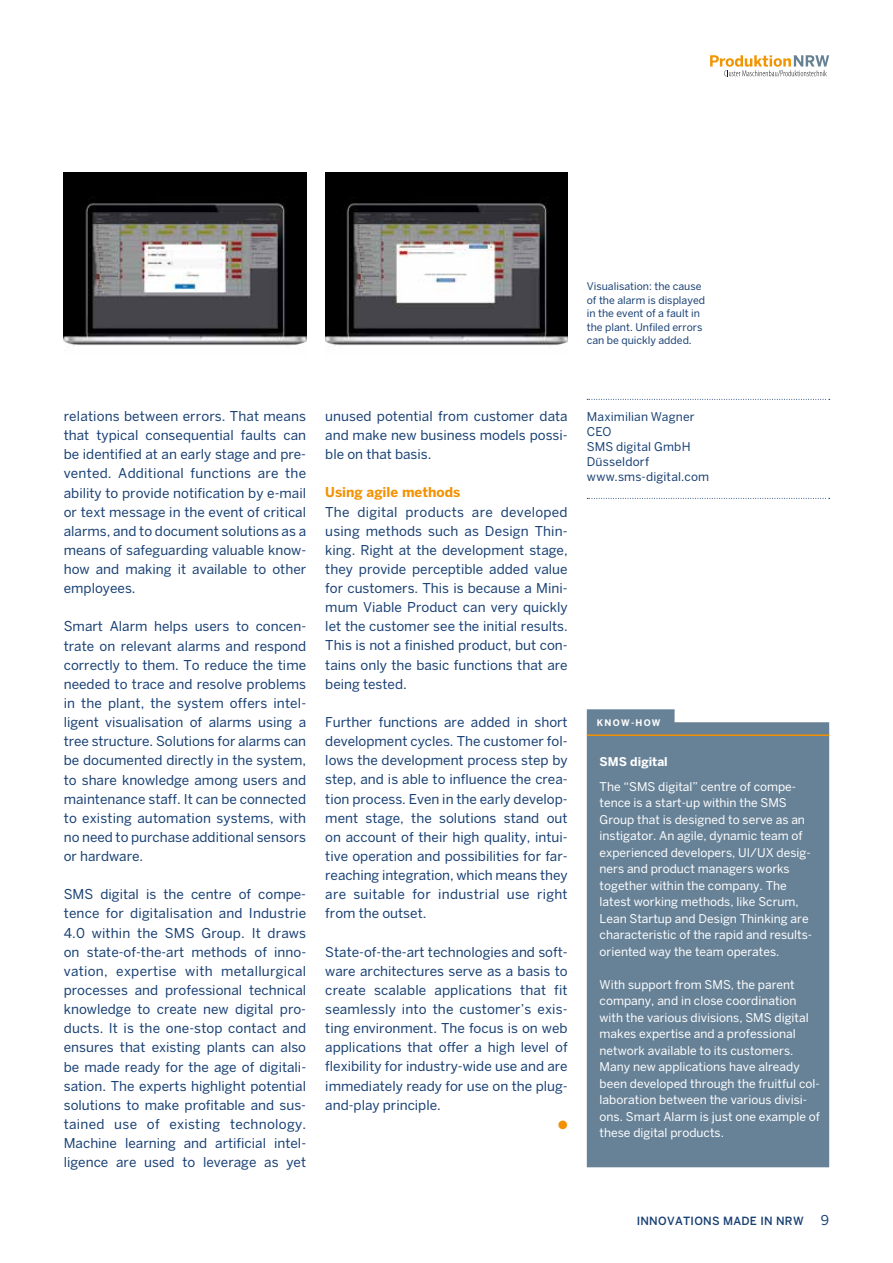
<style>
.page{position:relative;width:893px;height:1263px;background:#fff}
.page>*{position:absolute;margin:0;border:0;box-sizing:border-box;transform-origin:0 0}
.t1{font:13.5px/19.2px "Benton Sans";color:#184074;text-align:justify}
.t2{font:700 13.5px "Benton Sans";color:#f39100}
.t3{font:12px/16.5px "Benton Sans";color:#fff}
.t4{font:12px/15px "Benton Sans";letter-spacing:.01em;color:#184074}
.t5{font:700 12px "Benton Sans";color:#fff}
.t6{font:12px "Zapf Dingbats ITC";color:#f39100}
.t7{font:500 11.25px "Benton Sans";letter-spacing:.025em;color:#184074}
.t8{font:10.5px/13.5px "Benton Sans";color:#184074}
.t9{font:700 9px "Benton Sans";letter-spacing:.14em;color:#fff}
</style>
<div class="page">
<svg style="left:710px;top:55px;width:119px;height:22px"></svg>
<svg style="left:587px;top:399px;width:243px;height:1px"></svg>
<svg style="left:587px;top:498px;width:243px;height:1px"></svg>
<div style="left:587px;top:709px;width:242px;height:458px;background:#678297"></div>
<hr style="left:587px;top:734px;width:242px;height:2px;background:#f39100">
<img style="left:64px;top:172px;width:242px;height:174px">
<img style="left:325px;top:172px;width:243px;height:174px">
<p class="t8" style="left:587px;top:280px;width:120px">Visualisation: the cause of the alarm is displayed in the event of a fault in the plant. Unfiled errors can be quickly added.</p>
<p class="t1" style="left:64px;top:406px;width:244px">relations between errors. That means that typical consequential faults can be identified at an early stage and pre&shy;vented. Additional functions are the ability to provide notification by e-mail or text message in the event of critical alarms, and to document solutions as a means of safeguarding valuable know&shy;how and making it available to other employees.</p>
<p class="t1" style="left:64px;top:617px;width:244px">Smart Alarm helps users to concen&shy;trate on relevant alarms and respond correctly to them. To reduce the time needed to trace and resolve problems in the plant, the system offers intel&shy;ligent visualisation of alarms using a tree structure. Solutions for alarms can be documented directly in the system, to share knowledge among users and maintenance staff. It can be connected to existing automation systems, with no need to purchase additional sensors or hardware.</p>
<p class="t1" style="left:64px;top:885px;width:244px">SMS digital is the centre of compe&shy;tence for digitalisation and Industrie 4.0 within the SMS Group. It draws on state-of-the-art methods of inno&shy;vation, expertise with metallurgical processes and professional technical knowledge to create new digital pro&shy;ducts. It is the one-stop contact and ensures that existing plants can also be made ready for the age of digitali&shy;sation. The experts highlight potential solutions to make profitable and sus&shy;tained use of existing technology.<br>Machine learning and artificial intel&shy;ligence are used to leverage as yet</p>
<p class="t1" style="left:325px;top:406px;width:244px">unused potential from customer data and make new business models possi&shy;ble on that basis.</p>
<p class="t2" style="left:325px;top:484px;width:137px">Using agile methods</p>
<p class="t1" style="left:325px;top:502px;width:244px">The digital products are developed using methods such as Design Thin&shy;king. Right at the development stage, they provide perceptible added value for customers. This is because a Mini&shy;mum Viable Product can very quickly let the customer see the initial results.<br>This is not a finished product, but con&shy;tains only the basic functions that are being tested.</p>
<p class="t1" style="left:325px;top:712px;width:244px">Further functions are added in short development cycles. The customer fol&shy;lows the development process step by step, and is able to influence the crea&shy;tion process. Even in the early develop&shy;ment stage, the solutions stand out on account of their high quality, intui&shy;tive operation and possibilities for far&shy;reaching integration, which means they are suitable for industrial use right from the outset.</p>
<p class="t1" style="left:325px;top:942px;width:244px">State-of-the-art technologies and soft&shy;ware architectures serve as a basis to create scalable applications that fit seamlessly into the customer’s exis&shy;ting environment. The focus is on web applications that offer a high level of flexibility for industry-wide use and are immediately ready for use on the plug&shy;and-play principle.</p>
<p class="t6" style="left:558px;top:1119px;width:11px">●</p>
<p class="t4" style="left:587px;top:409px;width:124px">Maximilian Wagner<br>CEO<br>SMS digital GmbH<br>Düsseldorf www.sms-digital.com</p>
<p class="t9" style="left:597px;top:717px;width:64px">know-how</p>
<p class="t5" style="left:600px;top:754px;width:70px">SMS digital</p>
<p class="t3" style="left:600px;top:778px;width:214px">The “SMS digital” centre of compe&shy;tence is a start-up within the SMS Group that is designed to serve as an instigator. An agile, dynamic team of experienced developers, UI/UX desig&shy;ners and product managers works together within the company. The latest working methods, like Scrum, Lean Startup and Design Thinking are characteristic of the rapid and results&shy;oriented way the team operates.</p>
<p class="t3" style="left:600px;top:976px;width:222px">With support from SMS, the parent company, and in close coordination with the various divisions, SMS digital makes expertise and a professional network available to its customers.<br>Many new applications have already been developed through the fruitful col&shy;laboration between the various divisi&shy;ons. Smart Alarm is just one example of these digital products.</p>
<p class="t7" style="left:637px;top:1214px;width:168px">INNOVATIONS MADE I N N RW</p>
<p class="t1" style="left:821px;top:1210px;width:10px">9</p>
</div>
